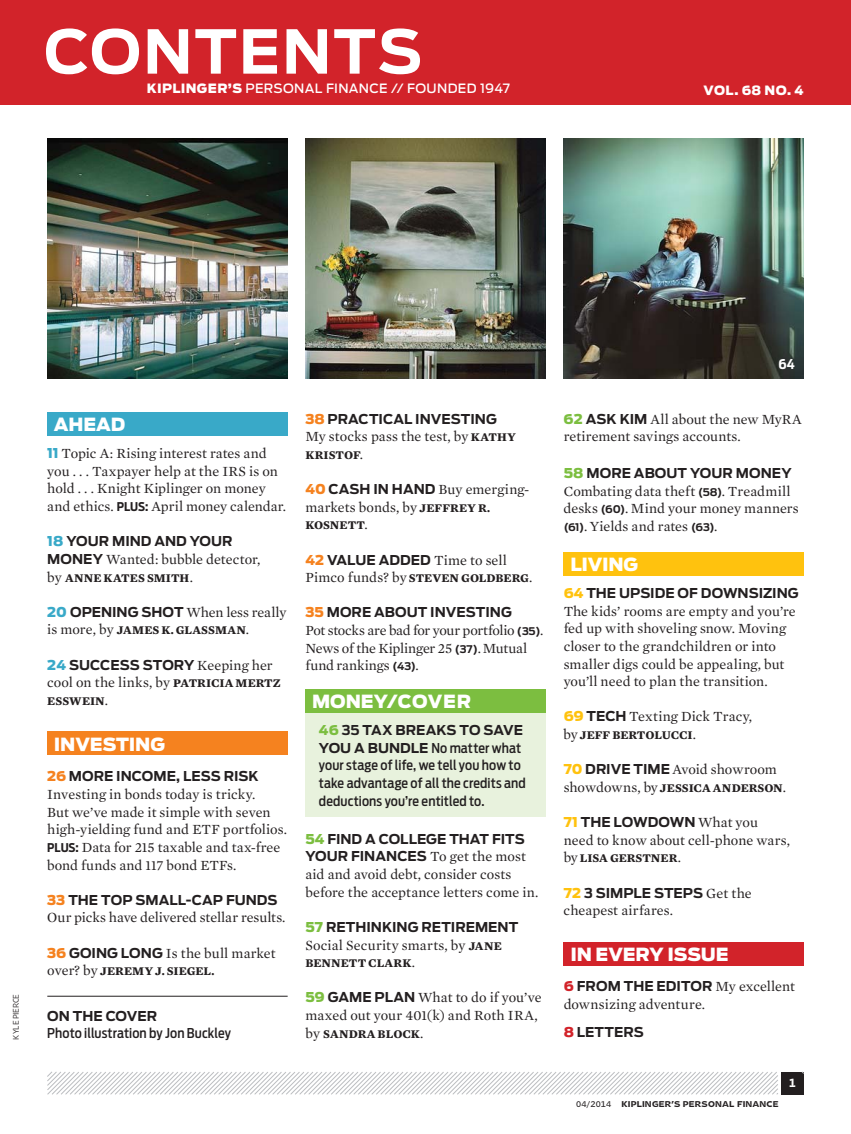
<style>
.page{position:relative;width:851px;height:1134px;background:#fff}
.page>*{position:absolute;margin:0;border:0;box-sizing:border-box;transform-origin:0 0}
.t1{font:700 60px "Antenna";letter-spacing:.03em;color:#fff}
.t2{font:900 18px "Antenna";letter-spacing:-.005em;color:#fff}
.t3{font:14.25px/17.5px "Mercury Text G1";color:#231f20}
.t4{font:700 13.5px/17.7px "Antenna";color:#231f20}
.t5{font:500 13.5px/17.7px "Antenna Cond";letter-spacing:.005em;color:#231f20}
.t6{font:700 13.5px "Antenna Cond";color:#fff}
.t7{font:500 12.75px "Antenna";letter-spacing:.025em;color:#fff}
.t8{font:900 12.75px "Antenna";letter-spacing:.03em;color:#fff}
.t9{font:700 12px "Mercury Text G1";letter-spacing:.005em;color:#231f20}
.t10{font:10.5px "Retina Micro D10";color:#fff}
.t11{font:7.5px "Retina Micro E10";letter-spacing:.025em;color:#231f20}
.t12{font:7.5px "Retina Micro C03";letter-spacing:-.02em;color:#231f20}
.t13{font:7.5px "Retina Micro E05";letter-spacing:.025em;color:#231f20}
.s1{font-weight:900}
.s2{font-family:"Antenna";font-weight:900;font-size:13.5px;color:#39a9c8}
.s3{font-family:"Antenna Cond";font-weight:700;font-size:12px}
.s4{font-weight:900;color:#39a9c8}
.s5{font-family:"Antenna";font-weight:700;font-size:13.5px}
.s6{font-weight:400;font-size:14.25px}
.s7{font-family:"Mercury Text G1";font-weight:400;font-size:14.25px}
.s8{font-weight:700;font-size:12px}
.s9{font-weight:900;color:#f5821f}
.s10{font-family:"Antenna";font-weight:900;font-size:13.5px;color:#f5821f}
.s11{font-family:"Antenna";font-weight:700;font-size:10.5px}
.s12{font-weight:900;color:#7cbe40}
.s13{font-family:"Antenna";font-weight:700}
.s14{font-family:"Antenna";font-weight:900;font-size:13.5px;color:#7cbe40}
.s15{font-weight:900;color:#ffc20e}
.s16{font-family:"Antenna";font-weight:900;font-size:13.5px;color:#ffc20e}
.s17{font-weight:900;color:#d2232a}
</style>
<div class="page">
<div style="left:781px;top:1072px;width:22px;height:23px;background:#231f20"></div>
<svg style="left:47px;top:1071px;width:731px;height:24px"></svg>
<div style="left:305px;top:711px;width:240px;height:106px;background:#e8f2dd"></div>
<div style="left:563px;top:552px;width:240px;height:23px;background:#ffc20e"></div>
<div style="left:563px;top:942px;width:240px;height:23px;background:#d2232a"></div>
<div style="left:47px;top:412px;width:240px;height:23px;background:#39a9c8"></div>
<div style="left:47px;top:732px;width:240px;height:23px;background:#f5821f"></div>
<div style="left:0;top:0;width:850px;height:105px;background:#d2232a"></div>
<div style="left:305px;top:689px;width:240px;height:23px;background:#7cbe40"></div>
<hr style="left:47px;top:996px;width:240px;height:1px;background:#231f20">
<img style="left:47px;top:138px;width:240px;height:240px">
<img style="left:305px;top:138px;width:240px;height:240px">
<img style="left:563px;top:138px;width:240px;height:240px">
<h1 class="t1" style="left:44px;top:27px;width:380px">CONTENTS</h1>
<p class="t7" style="left:147px;top:82px;width:365px"><span class="s1">KIPLINGER’S</span> PERSONAL FINANCE // FOUNDED 1947</p>
<p class="t8" style="left:703px;top:85px;width:101px">VOL. 68 NO. 4</p>
<p class="t12" style="left:13px;top:1040px;width:47px;rotate:-90deg">KYLE PIERCE</p>
<p class="t2" style="left:54px;top:417px;width:73px">AHEAD</p>
<p class="t3" style="left:47px;top:446px;width:240px"><span class="s2">11</span> Topic A: Rising interest rates and you . . . Taxpayer help at the IRS is on hold . . . Knight Kiplinger on money and ethics. <span class="s3">PLUS:</span> April money calendar.</p>
<p class="t4" style="left:47px;top:533px;width:187px"><span class="s4">18</span> YOUR MIND AND YOUR</p>
<p class="t3" style="left:47px;top:551px;width:215px"><span class="s5">MONEY</span> Wanted: bubble detector,</p>
<p class="t9" style="left:47px;top:574px;width:147px"><span class="s6">by</span> ANNE KATES SMITH<span class="s6">.</span></p>
<p class="t3" style="left:47px;top:604px;width:241px"><span class="s2">20</span> <span class="s5">OPENING SHOT</span> When less really</p>
<p class="t9" style="left:47px;top:627px;width:203px"><span class="s6">is more, by</span> JAMES K. GLASSMAN<span class="s6">.</span></p>
<p class="t4" style="left:47px;top:657px;width:227px"><span class="s4">24</span> SUCCESS STORY <span class="s7">Keeping her</span></p>
<p class="t3" style="left:47px;top:675px;width:235px">cool on the links, by <span class="s8">PATRICIA MERTZ</span></p>
<p class="t9" style="left:47px;top:697px;width:62px">ESSWEIN<span class="s6">.</span></p>
<p class="t2" style="left:54px;top:737px;width:113px">INVESTING</p>
<p class="t4" style="left:47px;top:769px;width:213px"><span class="s9">26</span> MORE INCOME, LESS RISK</p>
<p class="t3" style="left:47px;top:786px;width:241px">Investing in bonds today is tricky.<br>But we’ve made it simple with seven high-yielding fund and ETF port folios.<br><span class="s3">PLUS:</span> Data for 215 taxable and tax-free bond funds and 117 bond ETFs.</p>
<p class="t4" style="left:47px;top:892px;width:232px"><span class="s9">33</span> THE TOP SMALL-CAP FUNDS</p>
<p class="t3" style="left:47px;top:910px;width:240px">Our picks have delivered stellar results.</p>
<p class="t3" style="left:47px;top:945px;width:230px"><span class="s10">36</span> <span class="s5">GOING LONG</span> Is the bull market</p>
<p class="t9" style="left:47px;top:968px;width:169px"><span class="s6">over? by</span> JEREMY J. SIEGEL.</p>
<p class="t4" style="left:47px;top:1009px;width:111px">ON THE COVER</p>
<p class="t5" style="left:47px;top:1025px;width:185px">Photo illustration by Jon Buckley</p>
<p class="t4" style="left:305px;top:411px;width:193px"><span class="s9">38</span> PRACTICAL INVESTING</p>
<p class="t3" style="left:305px;top:429px;width:212px">My stocks pass the test, by <span class="s8">KATHY</span></p>
<p class="t9" style="left:305px;top:451px;width:59px">KRISTOF<span class="s6">.</span></p>
<p class="t3" style="left:305px;top:482px;width:225px"><span class="s10">40</span> <span class="s5">CASH IN HAND</span> Buy emerging&shy;markets bonds, by <span class="s8">JEFFREY R.</span></p>
<p class="t9" style="left:305px;top:522px;width:64px">KOSNETT<span class="s6">.</span></p>
<p class="t4" style="left:305px;top:552px;width:203px"><span class="s9">42</span> VALUE ADDED <span class="s7">Time to sell</span></p>
<p class="t3" style="left:305px;top:570px;width:228px">Pimco funds? by <span class="s8">STEVEN GOLDBERG</span>.</p>
<p class="t4" style="left:305px;top:605px;width:208px"><span class="s9">35</span> MORE ABOUT INVESTING</p>
<p class="t3" style="left:305px;top:623px;width:240px">Pot stocks are bad for your portfolio <span class="s11">(35)</span>.<br>News of the Kiplinger 25 <span class="s11">(37)</span>.Mutual fund rankings <span class="s11">(43)</span>.</p>
<p class="t2" style="left:312px;top:694px;width:161px">MONEY/COVER</p>
<p class="t4" style="left:319px;top:722px;width:205px"><span class="s12">46</span> 35 TAX BREAKS TO SAVE</p>
<p class="t5" style="left:319px;top:740px;width:208px"><span class="s13">YOU A BUNDLE</span> No matter what your stage of life, we tell you how to take advantage of all the credits and deductions you’re entitled to.</p>
<p class="t4" style="left:305px;top:831px;width:222px"><span class="s12">54</span> FIND A COLLEGE THAT FITS<br>YOUR FINANCES <span class="s7">To get the most</span></p>
<p class="t3" style="left:305px;top:867px;width:234px">aid and avoid debt, consider costs before the acceptance letters come in.</p>
<p class="t4" style="left:305px;top:919px;width:214px"><span class="s12">57</span> RETHINKING RETIREMENT</p>
<p class="t3" style="left:305px;top:937px;width:198px">Social Security smarts, by <span class="s8">JANE</span></p>
<p class="t9" style="left:305px;top:959px;width:111px">BENNETT CLARK<span class="s6">.</span></p>
<p class="t3" style="left:305px;top:990px;width:238px"><span class="s14">59</span> <span class="s5">GAME PLAN</span> What to do if you’ve maxed out your 401(k) and Roth IRA,</p>
<p class="t9" style="left:305px;top:1030px;width:120px"><span class="s6">by</span> SANDRA BLOCK<span class="s6">.</span></p>
<p class="t6" style="left:778px;top:359px;width:18px">64</p>
<p class="t3" style="left:563px;top:411px;width:239px"><span class="s14">62</span> <span class="s5">ASK KIM</span> All about the new MyRA retirement savings accounts.</p>
<p class="t4" style="left:563px;top:465px;width:229px"><span class="s12">58</span> MORE ABOUT YOUR MONEY</p>
<p class="t3" style="left:563px;top:483px;width:236px">Combating data theft <span class="s11">(58)</span>. Treadmill desks <span class="s11">(60)</span>. Mind your money manners <span class="s11">(61)</span>. Yields and rates <span class="s11">(63)</span>.</p>
<p class="t2" style="left:570px;top:557px;width:69px">LIVING</p>
<p class="t4" style="left:563px;top:585px;width:236px"><span class="s15">64</span> THE UPSIDE OF DOWNSIZING</p>
<p class="t3" style="left:563px;top:603px;width:234px">The kids’ rooms are empty and you’re fed up with shoveling snow. Moving closer to the grandchildren or into smaller digs could be appealing, but you’ll need to plan the transition.</p>
<p class="t3" style="left:563px;top:709px;width:190px"><span class="s16">69</span> <span class="s5">TECH</span> Texting Dick Tracy,</p>
<p class="t9" style="left:563px;top:731px;width:134px"><span class="s6">by</span> JEFF BERTOLUCCI<span class="s6">.</span></p>
<p class="t3" style="left:563px;top:762px;width:215px"><span class="s16">70</span> <span class="s5">DRIVE TIME</span> Avoid showroom</p>
<p class="t9" style="left:563px;top:784px;width:224px"><span class="s6">showdowns, by</span> JESSICA ANDERSON<span class="s6">.</span></p>
<p class="t4" style="left:563px;top:814px;width:196px"><span class="s15">71</span> THE LOWDOWN <span class="s7">What you</span></p>
<p class="t3" style="left:563px;top:832px;width:228px">need to know about cell-phone wars,</p>
<p class="t9" style="left:563px;top:855px;width:119px"><span class="s6">by</span> LISA GERSTNER<span class="s6">.</span></p>
<p class="t4" style="left:563px;top:885px;width:190px"><span class="s15">72</span> 3 SIMPLE STEPS <span class="s7">Get the</span></p>
<p class="t3" style="left:563px;top:903px;width:111px">cheapest airfares.</p>
<p class="t2" style="left:570px;top:947px;width:160px">IN EVERY ISSUE</p>
<p class="t4" style="left:563px;top:978px;width:233px"><span class="s17">6</span> FROM THE EDITOR <span class="s7">My excellent</span></p>
<p class="t3" style="left:563px;top:996px;width:143px">downsizing adventure.</p>
<p class="t4" style="left:563px;top:1024px;width:82px"><span class="s17">8</span> LETTERS</p>
<p class="t13" style="left:576px;top:1101px;width:37px">04/2014</p>
<p class="t11" style="left:621px;top:1101px;width:159px">KIPLINGER’S PERSONAL FINANCE</p>
<p class="t10" style="left:789px;top:1079px;width:8px">1</p>
</div>
